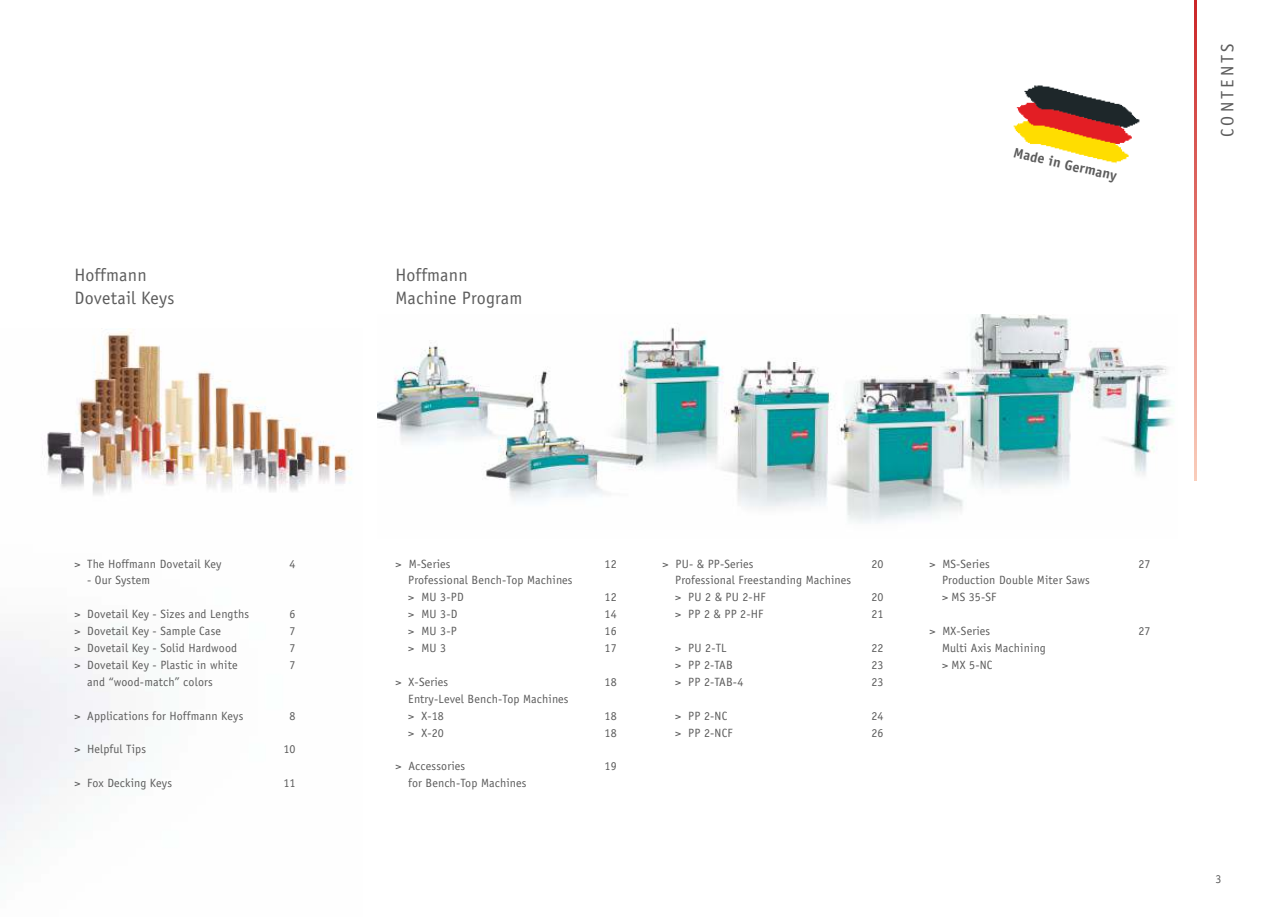
<style>
.page{position:relative;width:1276px;height:919px;background:#fff}
.page>*{position:absolute;margin:0;border:0;box-sizing:border-box;transform-origin:0 0}
.t1{font:18px/23.2px "Officina Sans";letter-spacing:.015em;color:#5c5c5c}
.t2{font:18px "Officina Sans";letter-spacing:.18em;color:#5c5c5c}
.t3{font:700 14.1px "Officina Sans";color:#5c5c5c}
.t4{font:12px/17px "Officina Sans";letter-spacing:.015em;color:#5c5c5c}
</style>
<div class="page">
<img style="left:0;top:328px;width:352px;height:520px">
<img style="left:378px;top:315px;width:796px;height:208px">
<svg style="left:1194px;top:0;width:2px;height:480px"></svg>
<img style="left:1013px;top:85px;width:127px;height:79px">
<h1 class="t1" style="left:74px;top:265px;width:102px">Hoffmann<br>Dovetail Keys</h1>
<h1 class="t1" style="left:395px;top:265px;width:128px">Hoffmann<br>Machine Program</h1>
<p class="t3" style="left:1015px;top:147px;width:107px;rotate:13deg">Made in Germany</p>
<h1 class="t2" style="left:1220px;top:137px;width:95px;rotate:-90deg">CONTENTS</h1>
<p class="t4" style="left:74px;top:556px;width:149px">&gt; The Hoffmann Dovetail Key</p>
<p class="t4" style="left:290px;top:556px;width:7px">4</p>
<p class="t4" style="left:87px;top:573px;width:65px">- Our System</p>
<p class="t4" style="left:74px;top:606px;width:176px">&gt; Dovetail Key - Sizes and Lengths</p>
<p class="t4" style="left:290px;top:606px;width:7px">6</p>
<p class="t4" style="left:74px;top:623px;width:148px">&gt; Dovetail Key - Sample Case</p>
<p class="t4" style="left:289px;top:623px;width:7px">7</p>
<p class="t4" style="left:74px;top:640px;width:164px">&gt; Dovetail Key - Solid Hardwood</p>
<p class="t4" style="left:289px;top:640px;width:7px">7</p>
<p class="t4" style="left:74px;top:657px;width:165px">&gt; Dovetail Key - Plastic in white</p>
<p class="t4" style="left:289px;top:657px;width:7px">7</p>
<p class="t4" style="left:87px;top:674px;width:127px">and “wood-match” colors</p>
<p class="t4" style="left:74px;top:708px;width:170px">&gt; Applications for Hoffmann Keys</p>
<p class="t4" style="left:289px;top:708px;width:7px">8</p>
<p class="t4" style="left:74px;top:742px;width:73px">&gt; Helpful Tips</p>
<p class="t4" style="left:283px;top:742px;width:14px">10</p>
<p class="t4" style="left:74px;top:775px;width:99px">&gt; Fox Decking Keys</p>
<p class="t4" style="left:283px;top:775px;width:14px">11</p>
<p class="t4" style="left:395px;top:556px;width:56px">&gt; M-Series</p>
<p class="t4" style="left:604px;top:556px;width:14px">12</p>
<p class="t4" style="left:408px;top:573px;width:166px">Professional Bench-Top Machines &gt; MU 3-PD</p>
<p class="t4" style="left:604px;top:590px;width:14px">12</p>
<p class="t4" style="left:408px;top:606px;width:51px">&gt; MU 3-D</p>
<p class="t4" style="left:604px;top:606px;width:14px">14</p>
<p class="t4" style="left:408px;top:623px;width:50px">&gt; MU 3-P</p>
<p class="t4" style="left:604px;top:623px;width:14px">16</p>
<p class="t4" style="left:408px;top:640px;width:39px">&gt; MU 3</p>
<p class="t4" style="left:604px;top:640px;width:14px">17</p>
<p class="t4" style="left:395px;top:674px;width:54px">&gt; X-Series</p>
<p class="t4" style="left:604px;top:674px;width:14px">18</p>
<p class="t4" style="left:408px;top:691px;width:162px">Entry-Level Bench-Top Machines &gt; X-18</p>
<p class="t4" style="left:604px;top:708px;width:14px">18</p>
<p class="t4" style="left:408px;top:725px;width:37px">&gt; X-20</p>
<p class="t4" style="left:604px;top:725px;width:14px">18</p>
<p class="t4" style="left:395px;top:758px;width:71px">&gt; Accessories</p>
<p class="t4" style="left:604px;top:758px;width:14px">19</p>
<p class="t4" style="left:408px;top:775px;width:120px">for Bench-Top Machines</p>
<p class="t4" style="left:662px;top:556px;width:93px">&gt; PU- &amp; PP-Series</p>
<p class="t4" style="left:871px;top:556px;width:14px">20</p>
<p class="t4" style="left:675px;top:573px;width:177px">Professional Freestanding Machines &gt; PU 2 &amp; PU 2-HF</p>
<p class="t4" style="left:871px;top:590px;width:14px">20</p>
<p class="t4" style="left:675px;top:606px;width:90px">&gt; PP 2 &amp; PP 2-HF</p>
<p class="t4" style="left:871px;top:606px;width:14px">21</p>
<p class="t4" style="left:675px;top:640px;width:53px">&gt; PU 2-TL</p>
<p class="t4" style="left:871px;top:640px;width:14px">22</p>
<p class="t4" style="left:675px;top:657px;width:59px">&gt; PP 2-TAB</p>
<p class="t4" style="left:871px;top:657px;width:14px">23</p>
<p class="t4" style="left:675px;top:674px;width:70px">&gt; PP 2-TAB-4</p>
<p class="t4" style="left:871px;top:674px;width:14px">23</p>
<p class="t4" style="left:675px;top:708px;width:54px">&gt; PP 2-NC</p>
<p class="t4" style="left:871px;top:708px;width:14px">24</p>
<p class="t4" style="left:675px;top:725px;width:59px">&gt; PP 2-NCF</p>
<p class="t4" style="left:871px;top:725px;width:14px">26</p>
<p class="t4" style="left:929px;top:556px;width:62px">&gt; MS-Series</p>
<p class="t4" style="left:1138px;top:556px;width:14px">27</p>
<p class="t4" style="left:942px;top:573px;width:149px">Production Double Miter Saws &gt; MS 35-SF</p>
<p class="t4" style="left:929px;top:623px;width:62px">&gt; MX-Series</p>
<p class="t4" style="left:1138px;top:623px;width:14px">27</p>
<p class="t4" style="left:942px;top:640px;width:105px">Multi Axis Machining &gt; MX 5-NC</p>
<p class="t4" style="left:1215px;top:871px;width:7px">3</p>
</div>
